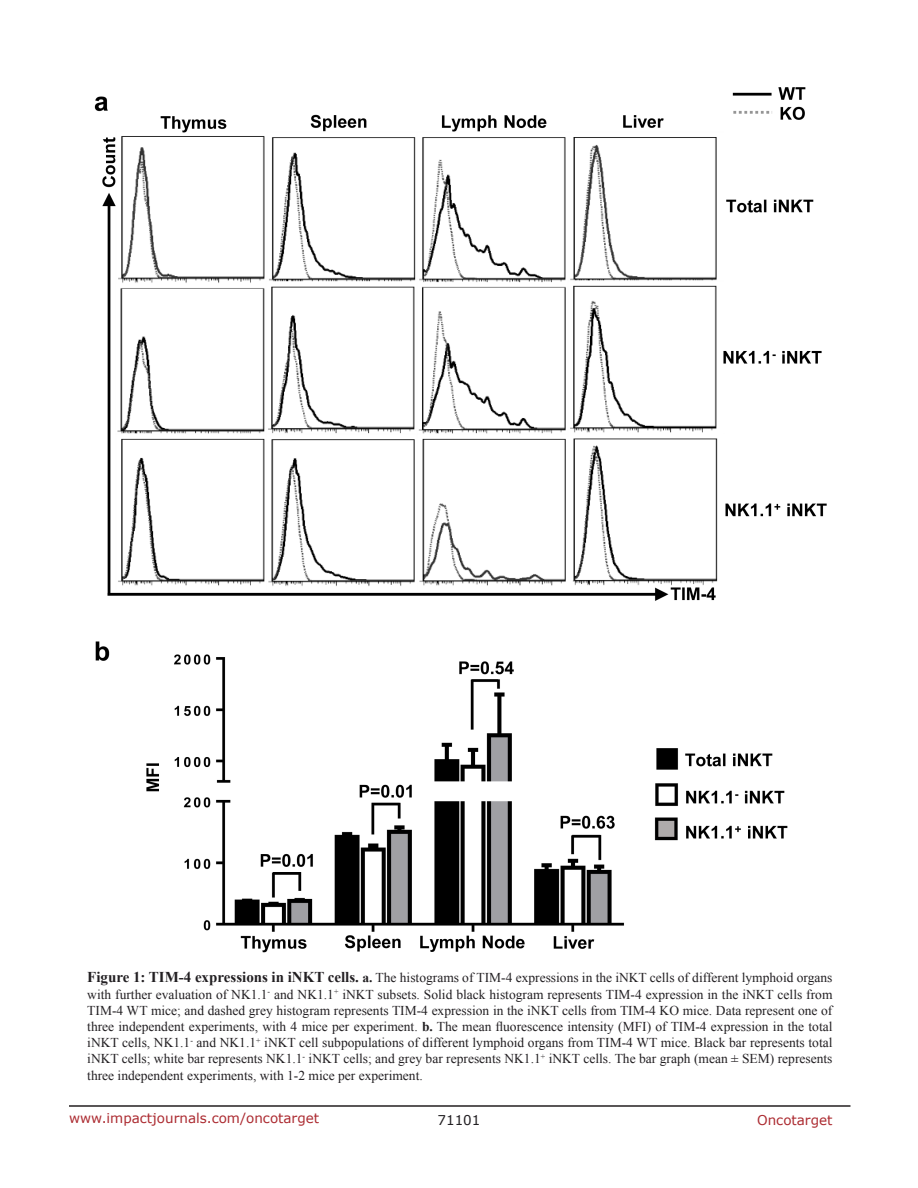
<style>
.page{position:relative;width:918px;height:1188px;background:#fff}
.page>*{position:absolute;margin:0;border:0;box-sizing:border-box;transform-origin:0 0}
.FigureText{font:13.5px/16.2px "Times New Roman";color:#221f22;text-align:justify}
.t1{font:13.5px "Verdana";color:#ac2b31}
.t2{font:13.5px "Verdana";color:#221f22}
.s1{font-weight:700;font-size:15px}
.s2{font-weight:700}
</style>
<div class="page">
<hr style="left:69px;top:1105px;width:781px;height:2px;background:#231f20">
<img style="left:94px;top:87px;width:733px;height:865px">
<p class="FigureText" style="left:87px;top:970px;width:747px"><span class="s1">Figure 1: TIM-4 expressions in iNKT cells.</span> <span class="s2">a.</span> The histograms of TIM-4 expressions in the iNKT cells of different lymphoid organs with further evaluation of NK1.1<sup>-</sup> and NK1.1<sup>+</sup> iNKT subsets. Solid black histogram represents TIM-4 expression in the iNKT cells from TIM-4 WT mice; and dashed grey histogram represents TIM-4 expression in the iNKT cells from TIM-4 KO mice. Data represent one of three independent experiments, with 4 mice per experiment. <span class="s2">b.</span> The mean fluorescence intensity (MFI) of TIM-4 expression in the total iNKT cells, NK1.1<sup>-</sup> and NK1.1<sup>+</sup> iNKT cell subpopulations of different lymphoid organs from TIM-4 WT mice. Black bar represents total iNKT cells; white bar represents NK1.1<sup>-</sup> iNKT cells; and grey bar represents NK1.1<sup>+</sup> iNKT cells. The bar graph (mean ± SEM) represents three independent experiments, with 1-2 mice per experiment.</p>
<p class="t1" style="left:69px;top:1109px;width:252px">www.impactjournals.com/oncotarget</p>
<p class="t2" style="left:438px;top:1111px;width:44px">71101</p>
<p class="t1" style="left:757px;top:1111px;width:77px">Oncotarget</p>
</div>
